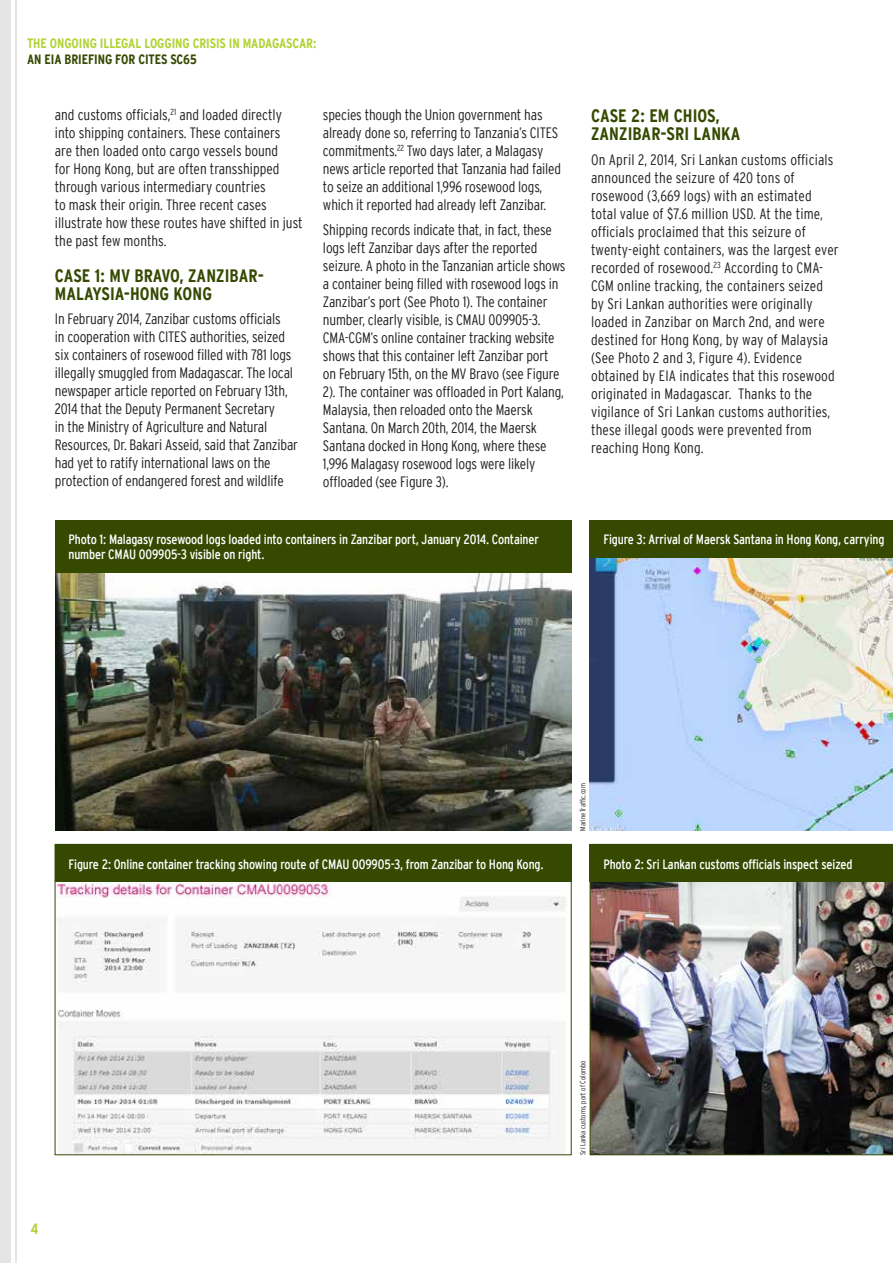
<style>
.page{position:relative;width:893px;height:1263px;background:#fff}
.page>*{position:absolute;margin:0;border:0;box-sizing:border-box;transform-origin:0 0}
.t1{font:700 condensed 18px/18px "Interstate";letter-spacing:.005em;color:#354900}
.t2{font:300 condensed 15px/18px "Interstate";letter-spacing:-.01em;color:#231f20}
.t3{font:300 condensed 15px/18px "Interstate";letter-spacing:.01em;color:#231f20}
.t4{font:700 condensed 15px "Interstate";color:#b3d235}
.t5{font:condensed 13.5px/15px "Interstate";letter-spacing:-.01em;color:#fff}
.t6{font:700 condensed 13.5px "Interstate";letter-spacing:-.005em;color:#b3d235}
.t7{font:700 condensed 13.5px "Interstate";letter-spacing:-.005em;color:#354900}
.t8{font:300 condensed 7.5px "Interstate";color:#231f20}
</style>
<div class="page">
<div style="left:0;top:0;width:11px;height:1263px;background:#e6e5e4"></div>
<hr style="left:16px;top:0;width:1px;height:1263px;background:#e6e5e4">
<img style="left:55px;top:573px;width:516px;height:257px">
<img style="left:590px;top:558px;width:303px;height:272px">
<img style="left:57px;top:882px;width:509px;height:271px">
<img style="left:590px;top:882px;width:303px;height:273px">
<div style="left:55px;top:520px;width:516px;height:53px;background:#354900"></div>
<div style="left:590px;top:520px;width:303px;height:38px;background:#354900"></div>
<div style="left:55px;top:844px;width:516px;height:38px;background:#354900"></div>
<div style="left:590px;top:844px;width:303px;height:38px;background:#354900"></div>
<p class="t6" style="left:27px;top:35px;width:291px">THE ONGOING ILLEGAL LOGGING CRISIS IN MADAGASCAR:</p>
<p class="t7" style="left:27px;top:52px;width:171px">AN EIA BRIEFING FOR CITES SC65</p>
<p class="t2" style="left:55px;top:106px;width:249px">and customs officials,<sup>21</sup> and loaded directly into shipping containers. These containers<br>are then loaded onto cargo vessels bound<br>for Hong Kong, but are often transshipped through various intermediary countries<br>to mask their origin. Three recent cases illustrate how these routes have shifted in just the past few months.</p>
<p class="t1" style="left:55px;top:266px;width:211px">CASE 1: MV BRAVO, ZANZIBAR-<br>MALAYSIA-HONG KONG</p>
<p class="t2" style="left:55px;top:310px;width:245px">In February 2014, Zanzibar customs officials<br>in cooperation with CITES authorities, seized six containers of rosewood filled with 781 logs illegally smuggled from Madagascar. The local newspaper article reported on February 13th, 2014 that the Deputy Permanent Secretary<br>in the Ministry of Agriculture and Natural Resources, Dr. Bakari Asseid, said that Zanzibar had yet to ratify international laws on the protection of endangered forest and wildlife</p>
<p class="t2" style="left:323px;top:106px;width:240px">species though the Union government has already done so, referring to Tanzania’s CITES commitments.<sup>22</sup> Two days later, a Malagasy news article reported that Tanzania had failed to seize an additional 1,996 rosewood logs, which it reported had already left Zanzibar.</p>
<p class="t2" style="left:323px;top:220px;width:244px">Shipping records indicate that, in fact, these logs left Zanzibar days after the reported seizure. A photo in the Tanzanian article shows a container being filled with rosewood logs in Zanzibar’s port (See Photo 1). The container number, clearly visible, is CMAU 009905-3.<br>CMA-CGM’s online container tracking website shows that this container left Zanzibar port on February 15th, on the MV Bravo (see Figure 2). The container was offloaded in Port Kalang, Malaysia, then reloaded onto the Maersk Santana. On March 20th, 2014, the Maersk Santana docked in Hong Kong, where these 1,996 Malagasy rosewood logs were likely offloaded (see Figure 3).</p>
<p class="t1" style="left:591px;top:107px;width:151px">CASE 2: EM CHIOS,<br>ZANZIBAR-SRI LANKA</p>
<p class="t3" style="left:591px;top:151px;width:249px">On April 2, 2014, Sri Lankan customs officials announced the seizure of 420 tons of rosewood (3,669 logs) with an estimated total value of $7.6 million USD. At the time, officials proclaimed that this seizure of twenty-eight containers, was the largest ever recorded of rosewood.<sup>23</sup> According to CMA-CGM online tracking, the containers seized by Sri Lankan authorities were originally loaded in Zanzibar on March 2nd, and were destined for Hong Kong, by way of Malaysia (See Photo 2 and 3, Figure 4). Evidence obtained by EIA indicates that this rosewood originated in Madagascar. Thanks to the vigilance of Sri Lankan customs authorities, these illegal goods were prevented from reaching Hong Kong.</p>
<p class="t5" style="left:69px;top:532px;width:472px">Photo 1: Malagasy rosewood logs loaded into containers in Zanzibar port, January 2014. Container number CMAU 009905-3 visible on right.</p>
<p class="t5" style="left:603px;top:532px;width:283px">Figure 3: Arrival of Maersk Santana in Hong Kong, carrying</p>
<p class="t8" style="left:579px;top:830px;width:49px;rotate:-90deg">MarineTraffic.com</p>
<p class="t5" style="left:69px;top:856px;width:477px">Figure 2: Online container tracking showing route of CMAU 009905-3, from Zanzibar to Hong Kong.</p>
<p class="t5" style="left:603px;top:856px;width:251px">Photo 2: Sri Lankan customs officials inspect seized</p>
<p class="t4" style="left:31px;top:1220px;width:9px">4</p>
<p class="t8" style="left:579px;top:1155px;width:96px;rotate:-90deg">Sri Lanka customs, port of Colombo</p>
</div>
